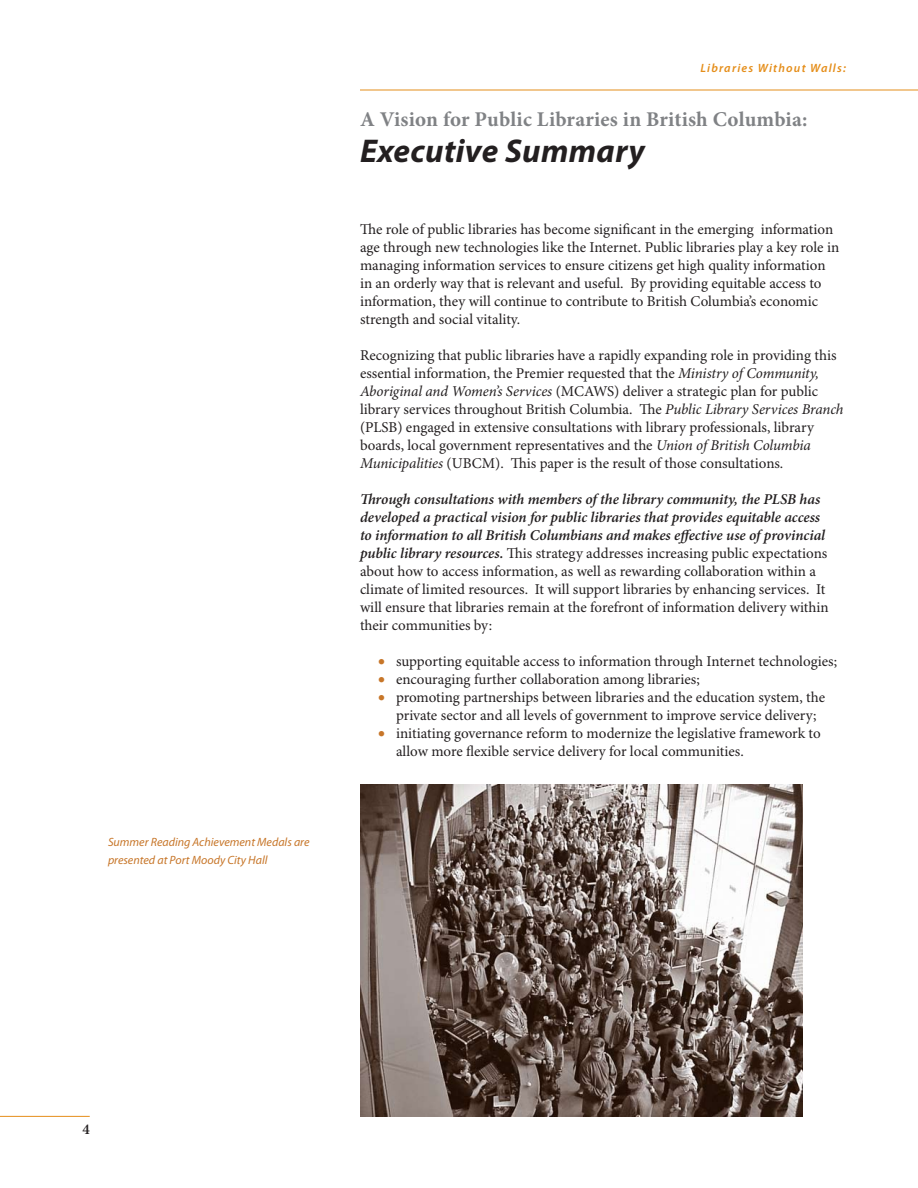
<style>
.page{position:relative;width:918px;height:1188px;background:#fff}
.page>*{position:absolute;margin:0;border:0;box-sizing:border-box;transform-origin:0 0}
.Heading{font:italic 700 33px "Myriad Pro";letter-spacing:.01em;color:#231f20}
.Heading-2{font:700 21px "Minion Pro";letter-spacing:.005em;color:#808285}
.Bullets{font:15px/18px "Minion Pro";color:#231f20}
.t1{font:600 15px "Minion Pro";color:#231f20}
.Photo_Captions{font:italic 12px/18px "Myriad Pro";color:#c77629}
.t2{font:italic 600 12px "Myriad Pro";letter-spacing:.1em;color:#e58e1a}
.s1{font-style:italic}
.s2{font-weight:600;font-style:italic}
.s3{color:#c77629}
</style>
<div class="page">
<hr style="left:0;top:1116px;width:90px;height:1px;background:#e58e1a">
<hr style="left:360px;top:90px;width:558px;height:1px;background:#e58e1a">
<img style="left:360px;top:784px;width:442px;height:332px">
<p class="Photo_Captions" style="left:108px;top:833px;width:203px">Summer Reading Achievement Medals are presented at Port Moody City Hall</p>
<p class="t2" style="left:700px;top:61px;width:147px">Libraries Without Walls:</p>
<p class="Heading-2" style="left:360px;top:107px;width:449px">A Vision for Public Libraries in British Columbia:</p>
<p class="Heading" style="left:360px;top:133px;width:287px">Executive Summary</p>
<p class="Bullets" style="left:360px;top:221px;width:481px">The role of public libraries has become significant in the emerging information age through new technologies like the Internet. Public libraries play a key role in managing information services to ensure citizens get high quality information in an orderly way that is relevant and useful. By providing equitable access to information, they will continue to contribute to British Columbia’s economic strength and social vitality.</p>
<p class="Bullets" style="left:360px;top:347px;width:485px">Recognizing that public libraries have a rapidly expanding role in providing this essential information, the Premier requested that the <span class="s1">Ministry of Community, Aboriginal and Women’s Services</span> (MCAWS) deliver a strategic plan for public library services throughout British Columbia. The <span class="s1">Public Library Services Branch </span>(PLSB) engaged in extensive consultations with library professionals, library boards, local government representatives and the <span class="s1">Union of British Columbia Municipalities</span> (UBCM). This paper is the result of those consultations.</p>
<p class="Bullets" style="left:360px;top:491px;width:470px"><span class="s2">Through consultations with members of the library community, the PLSB has developed a practical vision for public libraries that provides equitable access to information to all British Columbians and makes effective use of provincial public library resources.</span> This strategy addresses increasing public expectations about how to access information, as well as rewarding collaboration within a climate of limited resources. It will support libraries by enhancing services. It will ensure that libraries remain at the forefront of information delivery within their communities by:</p>
<p class="Bullets" style="left:378px;top:653px;width:461px"><span class="s3">•</span> supporting equitable access to information through Internet technologies;</p>
<p class="Bullets" style="left:378px;top:671px;width:323px"><span class="s3">•</span> encouraging further collaboration among libraries;</p>
<p class="Bullets" style="left:396px;top:689px;width:431px;text-indent:-18px"><span class="s3">•</span> promoting partnerships between libraries and the education system, the private sector and all levels of government to improve service delivery;</p>
<p class="Bullets" style="left:396px;top:725px;width:426px;text-indent:-18px"><span class="s3">•</span> initiating governance reform to modernize the legislative framework to allow more flexible service delivery for local communities.</p>
<p class="t1" style="left:83px;top:1120px;width:9px">4</p>
</div>
